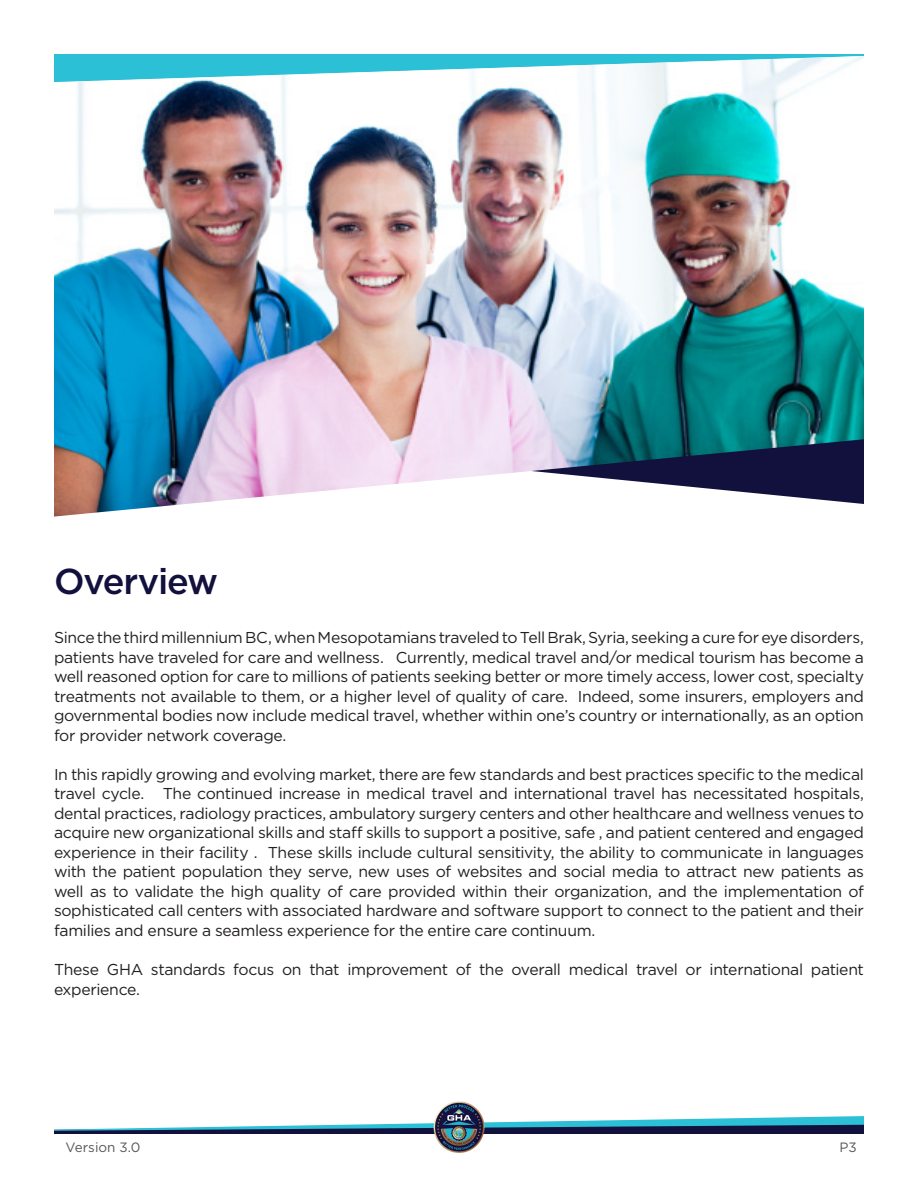
<style>
.page{position:relative;width:918px;height:1188px;background:#fff}
.page>*{position:absolute;margin:0;border:0;box-sizing:border-box;transform-origin:0 0}
.t1{font:500 36px "Gotham";letter-spacing:-.035em;color:#12113e}
.t2{font:15.75px/19.5px "Gotham";letter-spacing:-.02em;color:#231f20;text-align:justify}
.t3{font:13.5px "Gotham";color:#57585a}
</style>
<div class="page">
<svg style="left:54px;top:1116px;width:810px;height:18px"></svg>
<hr style="left:54px;top:54px;width:810px;height:2px;background:#2bc0d6">
<img style="left:431px;top:1101px;width:56px;height:52px">
<img style="left:54px;top:56px;width:810px;height:461px">
<p class="t1" style="left:54px;top:557px;width:166px">Overview</p>
<p class="t2" style="left:54px;top:628px;width:811px">Since the third millennium BC, when Mesopotamians traveled to Tell Brak, Syria, seeking a cure for eye disorders, patients have traveled for care and wellness. Currently, medical travel and/or medical tourism has become a well reasoned option for care to millions of patients seeking better or more timely access, lower cost, specialty treatments not available to them, or a higher level of quality of care. Indeed, some insurers, employers and governmental bodies now include medical travel, whether within one’s country or internationally, as an option for provider network coverage.</p>
<p class="t2" style="left:54px;top:764px;width:812px">In this rapidly growing and evolving market, there are few standards and best practices specific to the medical travel cycle.</p>
<p class="t2" style="left:54px;top:784px;width:812px;text-indent:109px">The continued increase in medical travel and international travel has necessitated hospitals, dental practices, radiology practices, ambulatory surgery centers and other healthcare and wellness venues to acquire new organizational skills and staff skills to support a positive, safe , and patient centered and engaged experience in their facility . These skills include cultural sensitivity, the ability to communicate in languages with the patient population they serve, new uses of websites and social media to attract new patients as well as to validate the high quality of care provided within their organization, and the implementation of sophisticated call centers with associated hardware and software support to connect to the patient and their families and ensure a seamless experience for the entire care continuum.</p>
<p class="t2" style="left:54px;top:959px;width:811px;line-height:20.2px">These GHA standards focus on that improvement of the overall medical travel or international patient experience.</p>
<p class="t3" style="left:66px;top:1138px;width:76px">Version 3.0</p>
<p class="t3" style="left:839px;top:1138px;width:19px">P3</p>
</div>
